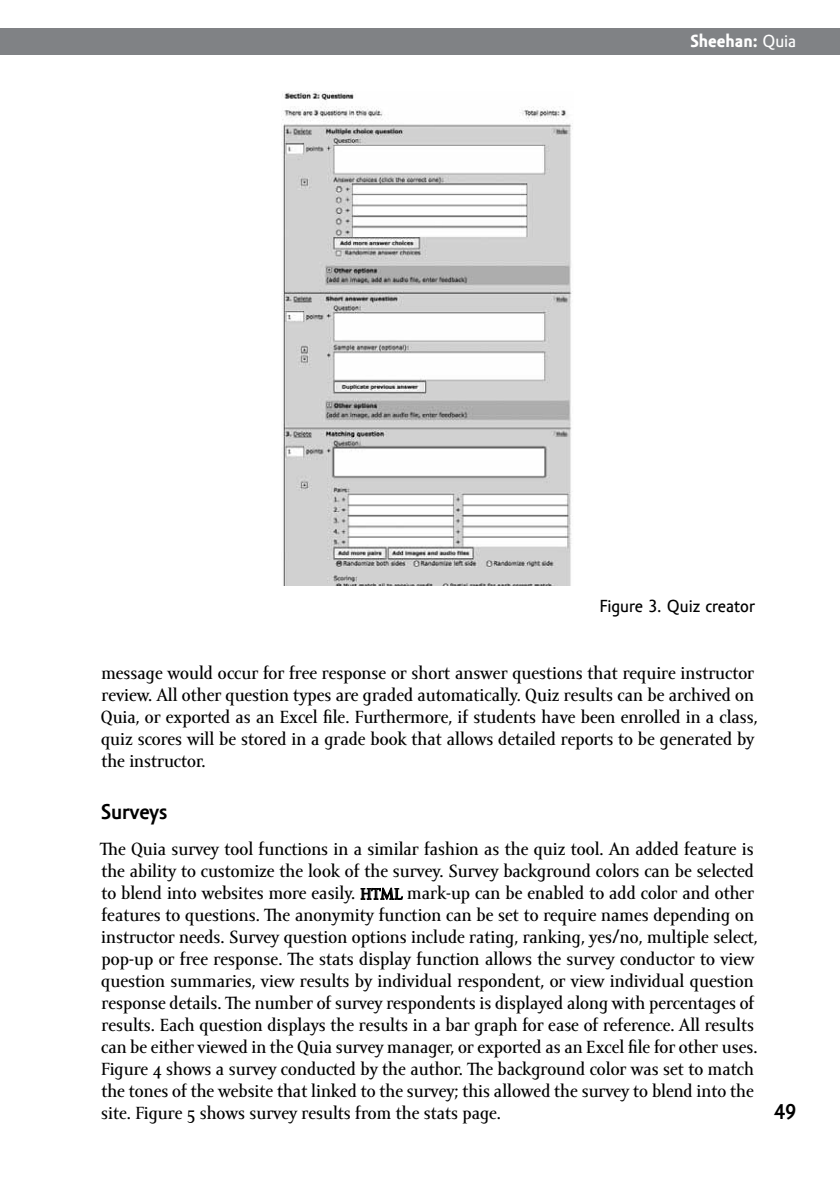
<style>
.page{position:relative;width:840px;height:1191px;background:#fff}
.page>*{position:absolute;margin:0;border:0;box-sizing:border-box;transform-origin:0 0}
.t1{font:700 22px "Amor Sans Pro";color:#000}
.t2{font:18px/22px "Amor Serif Text Pro";color:#000}
.t3{font:18px "Amor Sans Text Pro";color:#000}
.t4{font:700 18px "Amor Sans Text Pro";color:#fff}
.s1{font-weight:400}
.s2{font-size:16px}
</style>
<div class="page">
<div style="left:0;top:28px;width:839px;height:27px;background:#808285"></div>
<svg style="left:360px;top:888px;width:42px;height:11px"></svg>
<img style="left:281px;top:92px;width:292px;height:494px">
<p class="t4" style="left:690px;top:32px;width:107px">Sheehan: <span class="s1">Quia</span></p>
<p class="t3" style="left:599px;top:596px;width:157px">Figure 3. Quiz creator</p>
<p class="t2" style="left:101px;top:663px;width:658px">message would occur for free response or short answer questions that require instructor review. All other question types are graded automatically. Quiz results can be archived on Quia, or exported as an Excel file. Furthermore, if students have been enrolled in a class, quiz scores will be stored in a grade book that allows detailed reports to be generated by the instructor.</p>
<p class="t1" style="left:101px;top:799px;width:68px">Surveys</p>
<p class="t2" style="left:100px;top:839px;width:658px">The Quia survey tool functions in a similar fashion as the quiz tool. An added feature is the ability to customize the look of the survey. Survey background colors can be selected to blend into websites more easily. <span class="s2">HTML</span> mark-up can be enabled to add color and other features to questions. The anonymity function can be set to require names depending on instructor needs. Survey question options include rating, ranking, yes/no, multiple select, pop-up or free response. The stats display function allows the survey conductor to view question summaries, view results by individual respondent, or view individual question response details. The number of survey respondents is displayed along with percentages of results. Each question displays the results in a bar graph for ease of reference. All results can be either viewed in the Quia survey manager, or exported as an Excel file for other uses.<br>Figure 4 shows a survey conducted by the author. The background color was set to match the tones of the website that linked to the survey; this allowed the survey to blend into the site. Figure 5 shows survey results from the stats page.</p>
<p class="t1" style="left:773px;top:1099px;width:24px">49</p>
</div>
